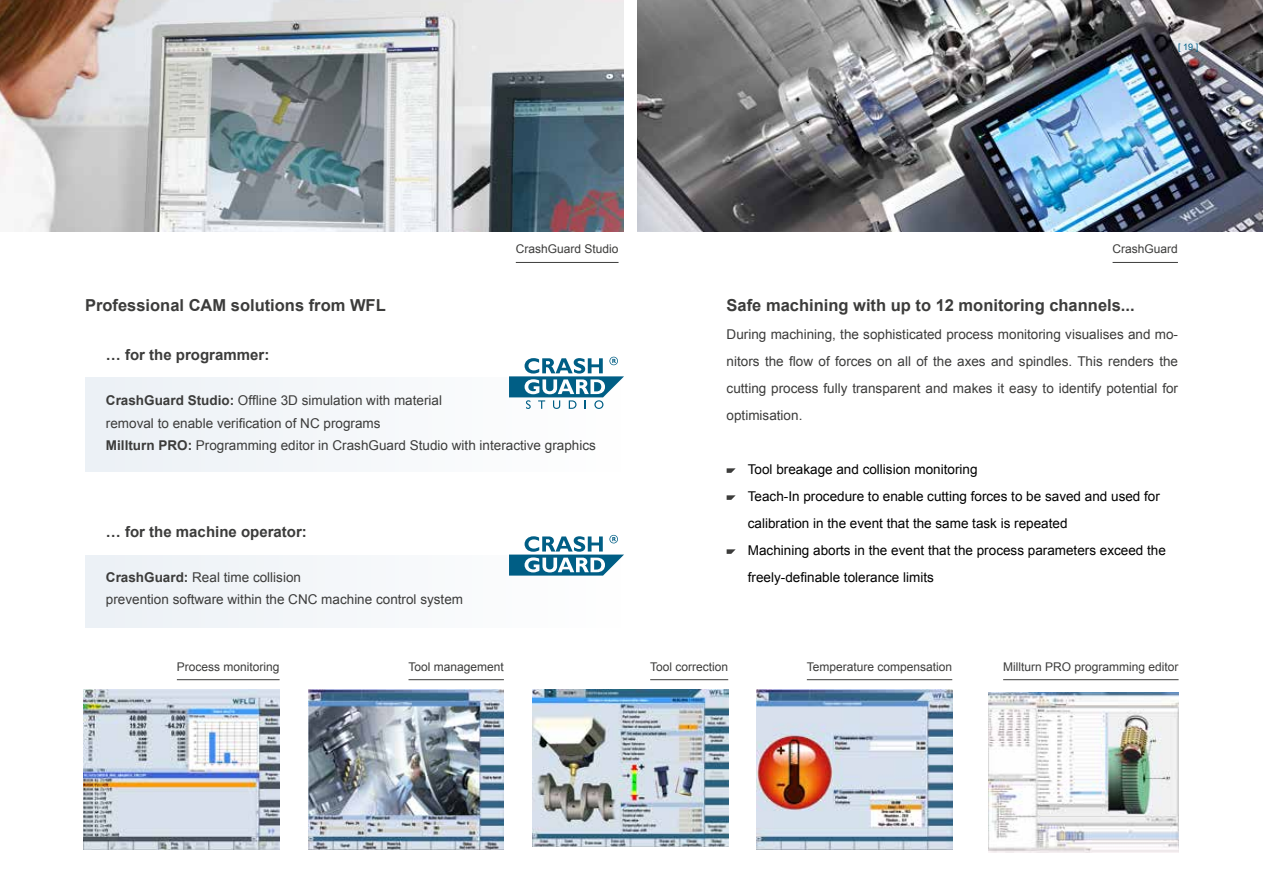
<style>
.page{position:relative;width:1263px;height:893px;background:#fff}
.page>*{position:absolute;margin:0;border:0;box-sizing:border-box;transform-origin:0 0}
.t1{font:700 16.5px "Arial";color:#3c3c3b}
.t2{font:700 15px "Arial";color:#3c3c3b}
.t3{font:13.5px/27px "Arial";color:#3c3c3b}
.t4{font:13.5px/27px "Arial";color:#000}
.t5{font:12px "Arial";color:#3c3c3b}
.t6{font:9px "Arial";color:#005e85}
.s1{font-weight:700}
</style>
<div class="page">
<div style="left:85px;top:377px;width:536px;height:94px;background:#f4f7fa"></div>
<div style="left:85px;top:555px;width:536px;height:73px;background:#f4f7fa"></div>
<img style="left:0;top:0;width:624px;height:231px">
<img style="left:638px;top:0;width:625px;height:231px">
<img style="left:84px;top:690px;width:196px;height:159px">
<img style="left:308px;top:690px;width:196px;height:159px">
<img style="left:533px;top:690px;width:195px;height:156px">
<img style="left:757px;top:690px;width:195px;height:159px">
<img style="left:989px;top:693px;width:189px;height:159px">
<svg style="left:509px;top:535px;width:115px;height:41px"></svg>
<svg style="left:509px;top:357px;width:115px;height:52px"></svg>
<svg style="left:727px;top:468px;width:9px;height:5px"></svg>
<svg style="left:727px;top:495px;width:9px;height:5px"></svg>
<svg style="left:727px;top:549px;width:9px;height:5px"></svg>
<hr style="left:516px;top:262px;width:102px;height:1px;background:#3c3c3b">
<hr style="left:177px;top:679px;width:103px;height:1px;background:#3c3c3b">
<hr style="left:408px;top:679px;width:96px;height:1px;background:#3c3c3b">
<hr style="left:650px;top:679px;width:78px;height:1px;background:#3c3c3b">
<hr style="left:807px;top:679px;width:145px;height:1px;background:#3c3c3b">
<hr style="left:1003px;top:679px;width:175px;height:1px;background:#3c3c3b">
<hr style="left:1112px;top:262px;width:66px;height:1px;background:#3c3c3b">
<p class="t1" style="left:85px;top:294px;width:302px">Professional CAM solutions from WFL</p>
<p class="t5" style="left:516px;top:241px;width:104px">CrashGuard Studio</p>
<p class="t2" style="left:106px;top:345px;width:165px">… for the programmer:</p>
<p class="t3" style="left:106px;top:389px;width:491px;line-height:22.5px"><span class="s1">CrashGuard Studio:</span> Offline 3D simulation with material<br>removal to enable verification of NC programs<br><span class="s1">Millturn PRO:</span> Programming editor in CrashGuard Studio with interactive graphics</p>
<p class="t2" style="left:106px;top:522px;width:202px">… for the machine operator:</p>
<p class="t3" style="left:106px;top:566px;width:359px;line-height:22.5px"><span class="s1">CrashGuard:</span> Real time collision<br>prevention software within the CNC machine control system</p>
<p class="t6" style="left:1178px;top:41px;width:22px">[ 19 ]</p>
<p class="t5" style="left:1112px;top:241px;width:67px">CrashGuard</p>
<p class="t1" style="left:727px;top:294px;width:410px">Safe machining with up to 12 monitoring channels...</p>
<p class="t3" style="left:727px;top:321px;width:453px;text-align:justify">During machining, the sophisticated process monitoring visualises and mo&shy;nitors the flow of forces on all of the axes and spindles. This renders the cutting process fully transparent and makes it easy to identify potential for optimisation.</p>
<p class="t4" style="left:748px;top:456px;width:419px">Tool breakage and collision monitoring<br>Teach-In procedure to enable cutting forces to be saved and used for calibration in the event that the same task is repeated<br>Machining aborts in the event that the process parameters exceed the freely-definable tolerance limits</p>
<p class="t5" style="left:177px;top:659px;width:104px">Process monitoring</p>
<p class="t5" style="left:408px;top:659px;width:97px">Tool management</p>
<p class="t5" style="left:650px;top:659px;width:80px">Tool correction</p>
<p class="t5" style="left:807px;top:659px;width:147px">Temperature compensation</p>
<p class="t5" style="left:1003px;top:659px;width:177px">Millturn PRO programming editor</p>
</div>
